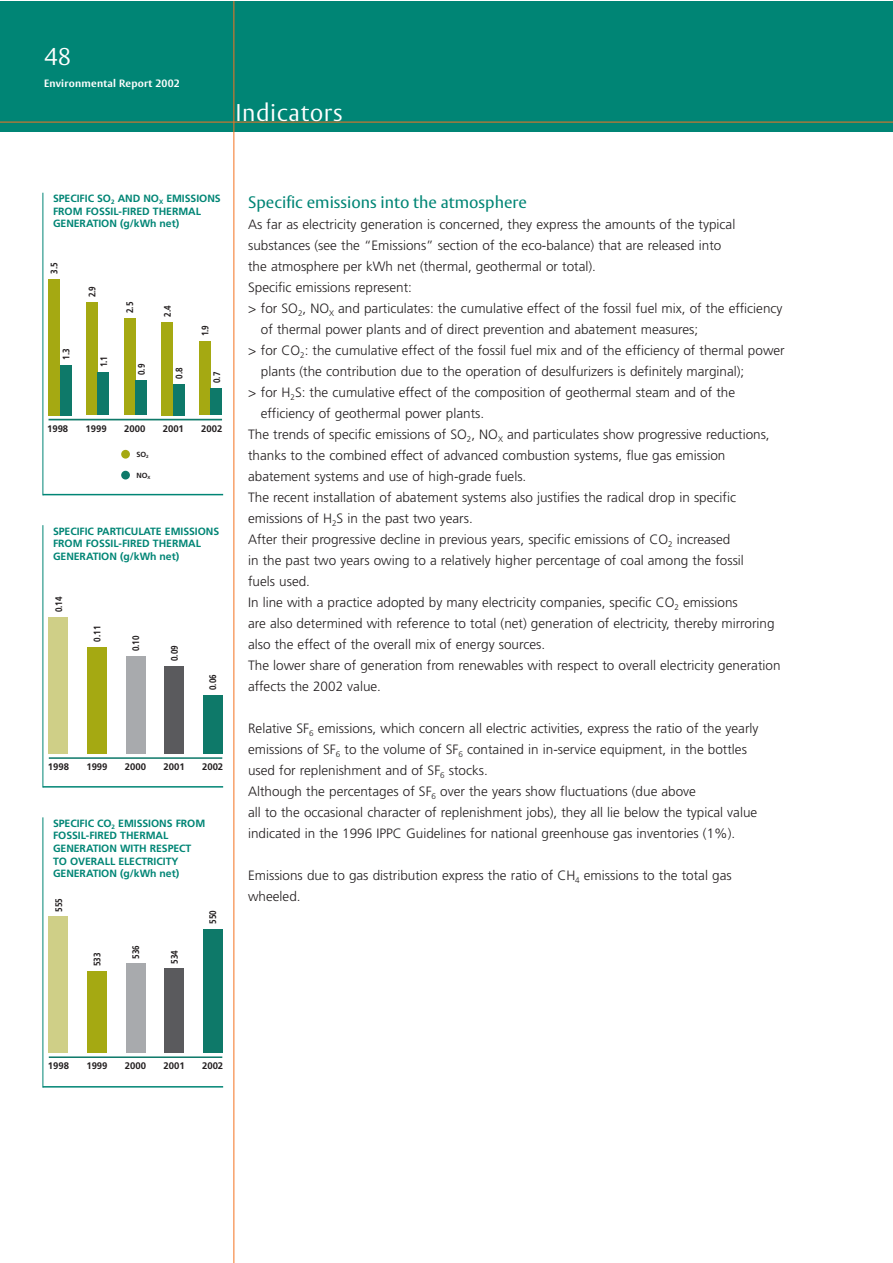
<style>
.page{position:relative;width:893px;height:1263px;background:#fff}
.page>*{position:absolute;margin:0;border:0;box-sizing:border-box;transform-origin:0 0}
.t1{font:300 24px "Vesta";letter-spacing:.02em;color:#fff}
.t2{font:16.5px "Vesta";color:#008575}
.t3{font:300 13.5px/21px "Frutiger";color:#231f20}
.t4{font:700 10.5px/12.6px "Frutiger";letter-spacing:-.005em;color:#008575}
.t5{font:700 10.5px "Vesta";letter-spacing:.025em;color:#fff}
.t6{font:700 9.6px "Frutiger";color:#231f20}
.t7{font:700 9.6px "Frutiger";color:#231f20;scale:.85 1}
.t8{font:700 7.35px "Frutiger";color:#231f20}
</style>
<div class="page">
<div style="left:0;top:1px;width:892px;height:131px;background:#008575"></div>
<hr style="left:233px;top:1px;width:1px;height:1262px;background:#f47321">
<hr style="left:0;top:122px;width:892px;height:1px;background:#f47321">
<hr style="left:43px;top:193px;width:1px;height:302px;background:#008575">
<hr style="left:49px;top:419px;width:173px;height:1px;background:#0e7969">
<div style="left:49px;top:279px;width:11px;height:136px;background:#a5a912"></div>
<div style="left:60px;top:365px;width:11px;height:50px;background:#0e7969"></div>
<div style="left:86px;top:303px;width:12px;height:112px;background:#a5a912"></div>
<div style="left:98px;top:372px;width:11px;height:43px;background:#0e7969"></div>
<div style="left:124px;top:318px;width:11px;height:97px;background:#a5a912"></div>
<div style="left:135px;top:380px;width:12px;height:35px;background:#0e7969"></div>
<div style="left:161px;top:322px;width:12px;height:93px;background:#a5a912"></div>
<div style="left:173px;top:384px;width:11px;height:31px;background:#0e7969"></div>
<div style="left:199px;top:342px;width:12px;height:73px;background:#a5a912"></div>
<div style="left:211px;top:388px;width:11px;height:27px;background:#0e7969"></div>
<div style="left:121px;top:471px;width:9px;height:8px;background:#0e7969;border-radius:50%"></div>
<div style="left:121px;top:450px;width:9px;height:9px;background:#a5a912;border-radius:50%"></div>
<hr style="left:43px;top:494px;width:180px;height:1px;background:#008575">
<hr style="left:43px;top:525px;width:1px;height:262px;background:#008575">
<hr style="left:49px;top:757px;width:173px;height:2px;background:#0e7969">
<div style="left:49px;top:618px;width:19px;height:136px;background:#cfcf87"></div>
<div style="left:87px;top:647px;width:20px;height:107px;background:#a5a912"></div>
<div style="left:126px;top:656px;width:19px;height:98px;background:#a8aaad"></div>
<div style="left:164px;top:666px;width:20px;height:88px;background:#5a5a5d"></div>
<div style="left:203px;top:695px;width:19px;height:59px;background:#0e7969"></div>
<hr style="left:43px;top:786px;width:180px;height:1px;background:#008575">
<hr style="left:43px;top:817px;width:1px;height:270px;background:#008575">
<hr style="left:49px;top:1056px;width:173px;height:2px;background:#0e7969">
<div style="left:49px;top:917px;width:19px;height:136px;background:#cfcf87"></div>
<div style="left:87px;top:971px;width:20px;height:82px;background:#a5a912"></div>
<div style="left:126px;top:964px;width:19px;height:89px;background:#a8aaad"></div>
<div style="left:164px;top:969px;width:20px;height:84px;background:#5a5a5d"></div>
<div style="left:203px;top:929px;width:19px;height:124px;background:#0e7969"></div>
<hr style="left:43px;top:1086px;width:180px;height:1px;background:#008575">
<h1 class="t1" style="left:44px;top:48px;width:28px">48</h1>
<p class="t5" style="left:44px;top:79px;width:137px">Environmental Report 2002</p>
<h1 class="t1" style="left:235px;top:104px;width:109px">Indicators</h1>
<p class="t4" style="left:53px;top:193px;width:169px">SPECIFIC SO<sub>2</sub> AND NO<sub>X</sub> EMISSIONS<br>FROM FOSSIL-FIRED THERMAL<br>GENERATION (g/kWh net)</p>
<p class="t7" style="left:50px;top:274px;width:15px;rotate:-90deg">3.5</p>
<p class="t7" style="left:88px;top:297px;width:15px;rotate:-90deg">2 9</p>
<p class="t7" style="left:62px;top:359px;width:15px;rotate:-90deg">1.3</p>
<p class="t7" style="left:100px;top:367px;width:15px;rotate:-90deg">1 1</p>
<p class="t7" style="left:126px;top:313px;width:15px;rotate:-90deg">2.5</p>
<p class="t7" style="left:138px;top:375px;width:15px;rotate:-90deg">0 9</p>
<p class="t7" style="left:164px;top:317px;width:15px;rotate:-90deg">2 4</p>
<p class="t7" style="left:175px;top:379px;width:15px;rotate:-90deg">0 8</p>
<p class="t7" style="left:201px;top:336px;width:15px;rotate:-90deg">1 9</p>
<p class="t7" style="left:213px;top:383px;width:15px;rotate:-90deg">0 7</p>
<p class="t6" style="left:47px;top:424px;width:23px">1998</p>
<p class="t6" style="left:86px;top:424px;width:23px">1999</p>
<p class="t6" style="left:124px;top:424px;width:23px">2000</p>
<p class="t6" style="left:163px;top:424px;width:23px">2001</p>
<p class="t6" style="left:201px;top:424px;width:23px">2002</p>
<p class="t8" style="left:136px;top:451px;width:14px">SO<sub>2</sub></p>
<p class="t8" style="left:136px;top:472px;width:15px">NO<sub>X</sub></p>
<p class="t4" style="left:53px;top:525px;width:168px">SPECIFIC PARTICULATE EMISSIONS<br>FROM FOSSIL-FIRED THERMAL<br>GENERATION (g/kWh net)</p>
<p class="t7" style="left:55px;top:612px;width:20px;rotate:-90deg">0 14</p>
<p class="t7" style="left:93px;top:642px;width:20px;rotate:-90deg">0 11</p>
<p class="t7" style="left:132px;top:651px;width:20px;rotate:-90deg">0 10</p>
<p class="t7" style="left:171px;top:661px;width:20px;rotate:-90deg">0 09</p>
<p class="t7" style="left:209px;top:690px;width:20px;rotate:-90deg">0 06</p>
<p class="t6" style="left:48px;top:763px;width:23px">1998</p>
<p class="t6" style="left:86px;top:763px;width:23px">1999</p>
<p class="t6" style="left:125px;top:763px;width:23px">2000</p>
<p class="t6" style="left:164px;top:763px;width:23px">2001</p>
<p class="t6" style="left:202px;top:763px;width:23px">2002</p>
<p class="t4" style="left:53px;top:818px;width:154px">SPECIFIC CO<sub>2</sub> EMISSIONS FROM<br>FOSSIL-FIRED THERMAL<br>GENERATION WITH RESPECT<br>TO OVERALL ELECTRICITY<br>GENERATION (g/kWh net)</p>
<p class="t7" style="left:55px;top:911px;width:17px;rotate:-90deg">555</p>
<p class="t7" style="left:93px;top:966px;width:17px;rotate:-90deg">533</p>
<p class="t7" style="left:132px;top:958px;width:17px;rotate:-90deg">536</p>
<p class="t7" style="left:171px;top:963px;width:17px;rotate:-90deg">534</p>
<p class="t7" style="left:209px;top:924px;width:17px;rotate:-90deg">550</p>
<p class="t2" style="left:248px;top:196px;width:280px">Specific emissions into the atmosphere</p>
<p class="t3" style="left:248px;top:215px;width:489px">As far as electricity generation is concerned, they express the amounts of the typical</p>
<p class="t3" style="left:248px;top:236px;width:475px">substances (see the “Emissions” section of the eco-balance) that are released into</p>
<p class="t3" style="left:248px;top:257px;width:349px">the atmosphere per kWh net (thermal, geothermal or total).</p>
<p class="t3" style="left:248px;top:278px;width:165px">Specific emissions represent:</p>
<p class="t3" style="left:248px;top:299px;width:536px">&gt; for SO<sub>2</sub>, NO<sub>X</sub> and particulates: the cumulative effect of the fossil fuel mix, of the efficiency</p>
<p class="t3" style="left:261px;top:320px;width:439px">of thermal power plants and of direct prevention and abatement measures;</p>
<p class="t3" style="left:248px;top:341px;width:538px">&gt; for CO<sub>2</sub>: the cumulative effect of the fossil fuel mix and of the efficiency of thermal power</p>
<p class="t3" style="left:261px;top:362px;width:485px">plants (the contribution due to the operation of desulfurizers is definitely marginal);</p>
<p class="t3" style="left:248px;top:383px;width:488px">&gt; for H<sub>2</sub>S: the cumulative effect of the composition of geothermal steam and of the</p>
<p class="t3" style="left:261px;top:404px;width:225px">efficiency of geothermal power plants.</p>
<p class="t3" style="left:248px;top:425px;width:523px">The trends of specific emissions of SO<sub>2</sub>, NO<sub>X</sub> and particulates show progressive reductions,</p>
<p class="t3" style="left:248px;top:446px;width:479px">thanks to the combined effect of advanced combustion systems, flue gas emission</p>
<p class="t3" style="left:248px;top:467px;width:280px">abatement systems and use of high-grade fuels.</p>
<p class="t3" style="left:248px;top:488px;width:489px">The recent installation of abatement systems also justifies the radical drop in specific</p>
<p class="t3" style="left:248px;top:509px;width:226px">emissions of H<sub>2</sub>S in the past two years.</p>
<p class="t3" style="left:248px;top:530px;width:484px">After their progressive decline in previous years, specific emissions of CO<sub>2</sub> increased</p>
<p class="t3" style="left:248px;top:551px;width:497px">in the past two years owing to a relatively higher percentage of coal among the fossil</p>
<p class="t3" style="left:248px;top:572px;width:63px">fuels used.</p>
<p class="t3" style="left:248px;top:593px;width:491px">In line with a practice adopted by many electricity companies, specific CO<sub>2</sub> emissions</p>
<p class="t3" style="left:248px;top:614px;width:528px">are also determined with reference to total (net) generation of electricity, thereby mirroring</p>
<p class="t3" style="left:248px;top:635px;width:298px">also the effect of the overall mix of energy sources.</p>
<p class="t3" style="left:248px;top:656px;width:534px">The lower share of generation from renewables with respect to overall electricity generation</p>
<p class="t3" style="left:248px;top:677px;width:134px">affects the 2002 value.</p>
<p class="t3" style="left:248px;top:719px;width:512px">Relative SF<sub>6</sub> emissions, which concern all electric activities, express the ratio of the yearly emissions of SF<sub>6</sub> to the volume of SF<sub>6</sub> contained in in-service equipment, in the bottles used for replenishment and of SF<sub>6</sub> stocks.<br>Although the percentages of SF<sub>6</sub> over the years show fluctuations (due above<br>all to the occasional character of replenishment jobs), they all lie below the typical value indicated in the 1996 IPPC Guidelines for national greenhouse gas inventories (1%).</p>
<p class="t3" style="left:248px;top:866px;width:485px">Emissions due to gas distribution express the ratio of CH<sub>4</sub> emissions to the total gas wheeled.</p>
<p class="t6" style="left:48px;top:1062px;width:23px">1998</p>
<p class="t6" style="left:86px;top:1062px;width:23px">1999</p>
<p class="t6" style="left:125px;top:1062px;width:23px">2000</p>
<p class="t6" style="left:164px;top:1062px;width:23px">2001</p>
<p class="t6" style="left:202px;top:1062px;width:23px">2002</p>
</div>
